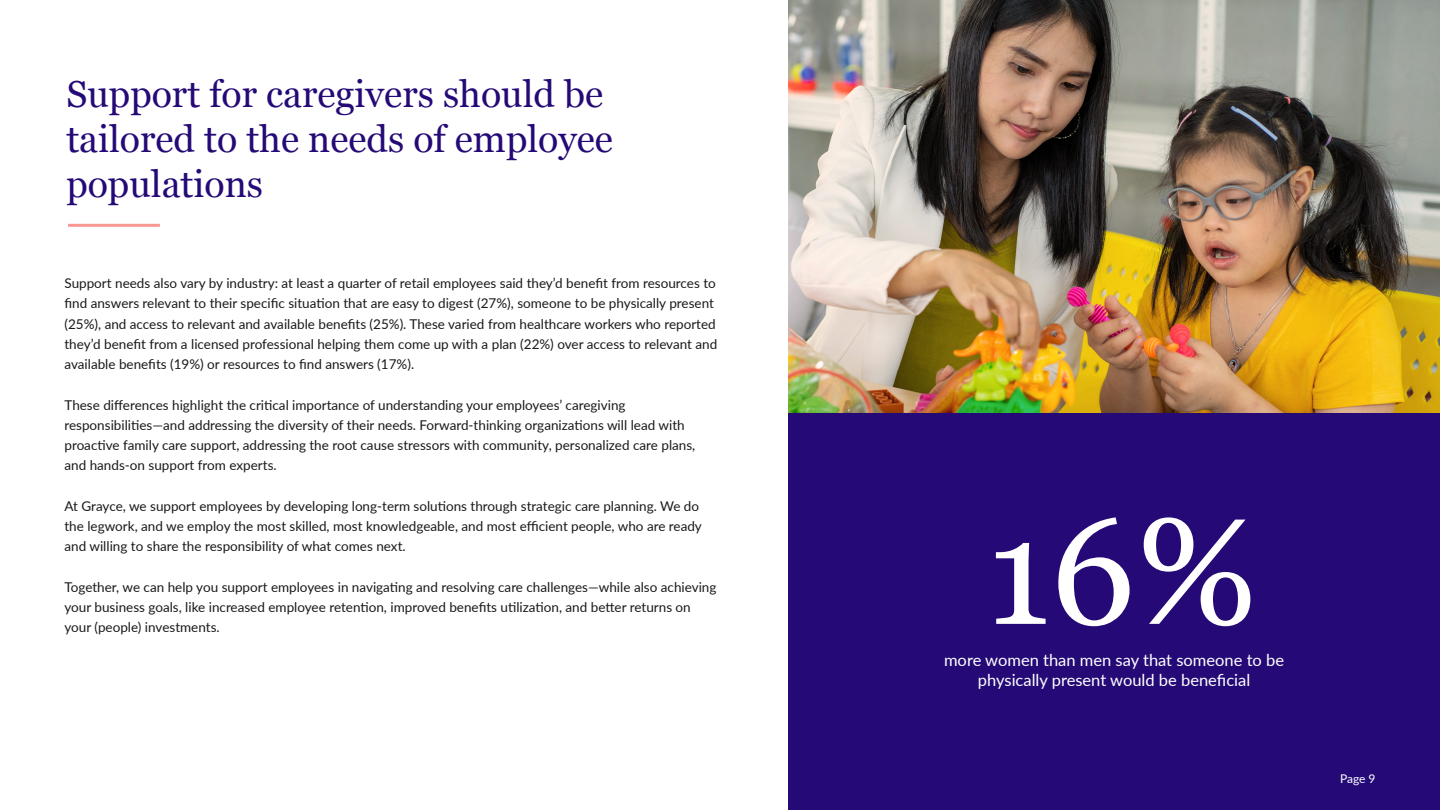
<style>
.page{position:relative;width:1440px;height:810px;background:#fff}
.page>*{position:absolute;margin:0;border:0;box-sizing:border-box;transform-origin:0 0}
.t1{font:150px "Georgia";color:#fff}
.t2{font:37.5px/45px "Georgia";color:#250a77}
.t3{font:16.5px/19.8px "Lato";color:#fff;text-align:center}
.t4{font:13.5px/20.2px "Lato";color:#181a18}
.t5{font:12px "Lato";color:#fcfefe}
</style>
<div class="page">
<div style="left:788px;top:0;width:652px;height:810px;background:#250a77"></div>
<img style="left:788px;top:0;width:652px;height:413px">
<hr style="left:68px;top:224px;width:92px;height:3px;background:#f89892">
<h2 class="t2" style="left:66px;top:70px;width:548px">Support for caregivers should be tailored to the needs of employee populations</h2>
<p class="t4" style="left:64px;top:273px;width:654px">Support needs also vary by industry: at least a quarter of retail employees said they’d benefit from resources to find answers relevant to their specific situation that are easy to digest (27%), someone to be physically present (25%), and access to relevant and available benefits (25%). These varied from healthcare workers who reported they’d benefit from a licensed professional helping them come up with a plan (22%) over access to relevant and available benefits (19%) or resources to find answers (17%).</p>
<p class="t4" style="left:64px;top:394px;width:632px">These differences highlight the critical importance of understanding your employees’ caregiving responsibilities—and addressing the diversity of their needs. Forward-thinking organizations will lead with proactive family care support, addressing the root cause stressors with community, personalized care plans, and hands-on support from experts.</p>
<p class="t4" style="left:64px;top:495px;width:639px">At Grayce, we support employees by developing long-term solutions through strategic care planning. We do the legwork, and we employ the most skilled, most knowledgeable, and most efficient people, who are ready and willing to share the responsibility of what comes next.</p>
<p class="t4" style="left:64px;top:576px;width:654px">Together, we can help you support employees in navigating and resolving care challenges—while also achieving your business goals, like increased employee retention, improved benefits utilization, and better returns on your (people) investments.</p>
<h1 class="t1" style="left:986px;top:463px;width:273px">16%</h1>
<p class="t3" style="left:944px;top:649px;width:342px">more women than men say that someone to be physically present would be beneficial</p>
<p class="t5" style="left:1340px;top:770px;width:37px">Page 9</p>
</div>
